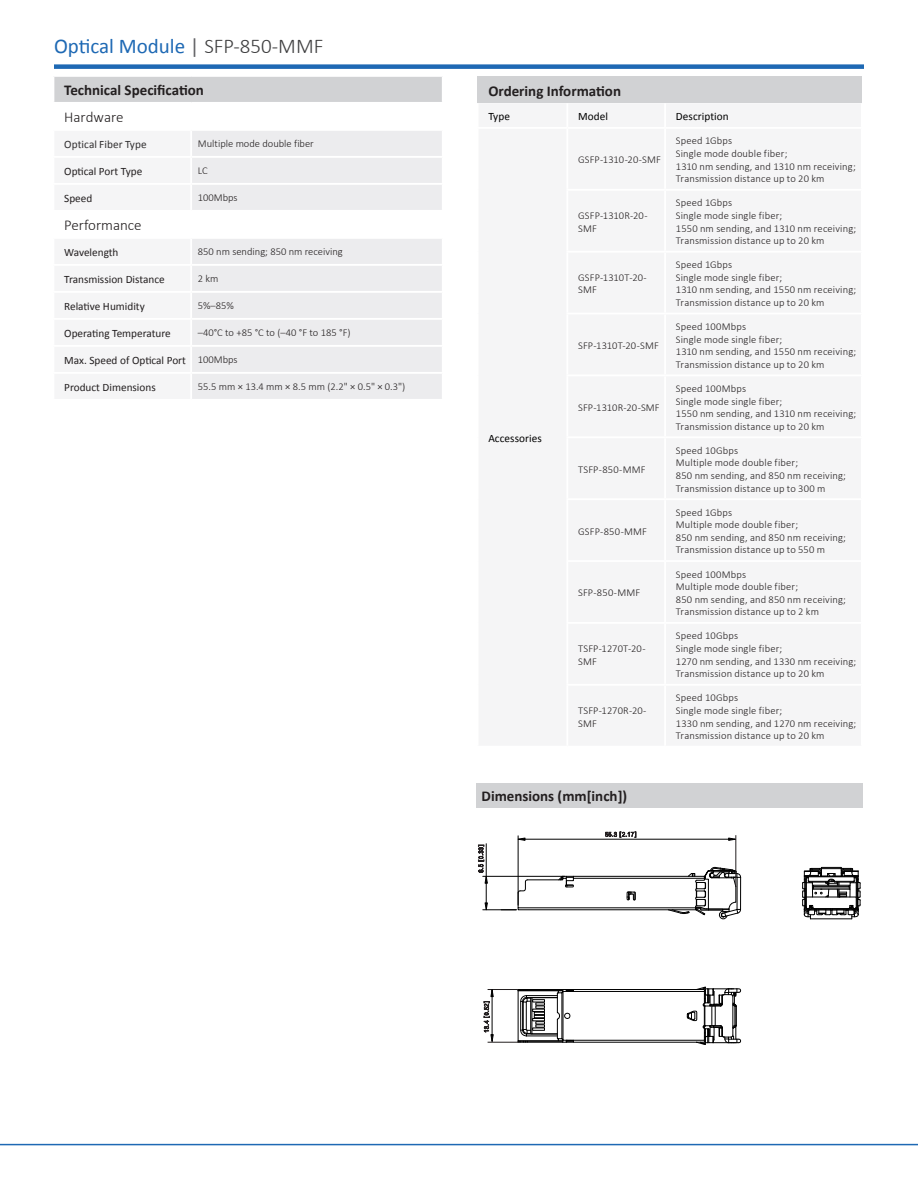
<style>
.page{position:relative;width:918px;height:1188px;background:#fff}
.page>*{position:absolute;margin:0;border:0;box-sizing:border-box;transform-origin:0 0}
.t1{font:21px "Calibri";color:#1e69b4}
.t2{font:700 15px "Calibri";color:#231f20}
.表格大类{font:300 15px "Calibri";color:#231f20}
.t3{font:11.25px "Calibri";color:#231f20}
.表格内标题{font:11.25px "Calibri";letter-spacing:.005em;color:#000}
.t4{font:11.25px "Calibri";letter-spacing:.005em;color:#312f30}
.表格正文{font:300 10.5px/12.6px "Calibri";letter-spacing:.015em;color:#231f20}
.s1{color:#636366}
.s2{font-weight:300;color:#3e3e3f}
</style>
<div class="page">
<div style="left:54px;top:64px;width:810px;height:5px;background:#1e69b4"></div>
<hr style="left:0;top:1144px;width:918px;height:1px;background:#1e69b4">
<div style="left:53px;top:76px;width:390px;height:27px;background:#d1d2d4"></div>
<div style="left:192px;top:131px;width:250px;height:268px;background:#ececee"></div>
<div style="left:53px;top:211px;width:390px;height:27px;background:#fff"></div>
<hr style="left:191px;top:210px;width:253px;height:2px;background:#fff">
<hr style="left:52px;top:75px;width:139px;height:2px;background:#fff">
<hr style="left:191px;top:75px;width:253px;height:2px;background:#fff">
<hr style="left:52px;top:77px;width:2px;height:25px;background:#fff">
<hr style="left:442px;top:77px;width:2px;height:25px;background:#fff">
<hr style="left:52px;top:102px;width:139px;height:2px;background:#fff">
<hr style="left:191px;top:102px;width:253px;height:2px;background:#fff">
<hr style="left:191px;top:156px;width:253px;height:2px;background:#fff">
<hr style="left:191px;top:183px;width:253px;height:2px;background:#fff">
<hr style="left:191px;top:237px;width:253px;height:2px;background:#fff">
<hr style="left:191px;top:264px;width:253px;height:2px;background:#fff">
<hr style="left:191px;top:291px;width:253px;height:2px;background:#fff">
<hr style="left:191px;top:318px;width:253px;height:2px;background:#fff">
<hr style="left:191px;top:345px;width:253px;height:2px;background:#fff">
<hr style="left:191px;top:372px;width:253px;height:2px;background:#fff">
<div style="left:476px;top:783px;width:386px;height:24px;background:#d1d2d4"></div>
<svg style="left:518px;top:987px;width:223px;height:58px"></svg>
<svg style="left:501px;top:867px;width:240px;height:53px"></svg>
<hr style="left:483px;top:876px;width:82px;height:1px;background:#000">
<hr style="left:483px;top:910px;width:33px;height:1px;background:#000">
<hr style="left:486px;top:844px;width:1px;height:59px;background:#000">
<svg style="left:478px;top:845px;width:10px;height:38px"></svg>
<svg style="left:485px;top:903px;width:3px;height:8px"></svg>
<hr style="left:518px;top:836px;width:1px;height:69px;background:#000">
<hr style="left:525px;top:839px;width:204px;height:1px;background:#000">
<svg style="left:729px;top:838px;width:7px;height:2px"></svg>
<svg style="left:517px;top:838px;width:8px;height:2px"></svg>
<hr style="left:810px;top:919px;width:42px;height:1px;background:#000">
<svg style="left:802px;top:867px;width:59px;height:52px"></svg>
<hr style="left:736px;top:835px;width:1px;height:52px;background:#231f20">
<svg style="left:605px;top:832px;width:31px;height:5px"></svg>
<hr style="left:488px;top:989px;width:30px;height:1px;background:#231f20">
<hr style="left:488px;top:1042px;width:30px;height:1px;background:#231f20">
<svg style="left:484px;top:989px;width:9px;height:53px"></svg>
<div style="left:478px;top:76px;width:384px;height:27px;background:#d1d2d4"></div>
<p class="t1" style="left:54px;top:33px;width:271px">Optical Module <span class="s1">|</span> <span class="s2">SFP-850-MMF</span></p>
<p class="t2" style="left:64px;top:80px;width:141px">Technical Specification</p>
<p class="表格大类" style="left:64px;top:108px;width:61px">Hardware</p>
<p class="t4" style="left:64px;top:137px;width:84px">Optical Fiber Type</p>
<p class="表格正文" style="left:198px;top:137px;width:118px">Multiple mode double fiber</p>
<p class="t3" style="left:64px;top:164px;width:80px">Optical Port Type</p>
<p class="表格正文" style="left:198px;top:164px;width:11px">LC</p>
<p class="t3" style="left:64px;top:191px;width:30px">Speed</p>
<p class="表格正文" style="left:198px;top:191px;width:41px">100Mbps</p>
<p class="表格大类" style="left:64px;top:216px;width:79px">Performance</p>
<p class="t3" style="left:64px;top:245px;width:56px">Wavelength</p>
<p class="表格正文" style="left:198px;top:245px;width:146px">850 nm sending; 850 nm receiving</p>
<p class="t3" style="left:64px;top:272px;width:102px">Transmission Distance</p>
<p class="表格正文" style="left:198px;top:272px;width:22px">2 km</p>
<p class="t3" style="left:64px;top:299px;width:82px">Relative Humidity</p>
<p class="表格正文" style="left:198px;top:299px;width:38px">5%–85%</p>
<p class="t3" style="left:64px;top:326px;width:108px">Operating Temperature</p>
<p class="表格正文" style="left:198px;top:326px;width:154px">–40°C to +85 °C to (–40 °F to 185 °F)</p>
<p class="t3" style="left:64px;top:353px;width:123px">Max. Speed of Optical Port</p>
<p class="表格正文" style="left:198px;top:353px;width:41px">100Mbps</p>
<p class="t3" style="left:64px;top:380px;width:93px">Product Dimensions</p>
<p class="表格正文" style="left:198px;top:380px;width:209px">55.5 mm × 13.4 mm × 8.5 mm (2.2" × 0.5" × 0.3")</p>
<p class="t2" style="left:488px;top:81px;width:134px">Ordering Information</p>
<p class="表格内标题" style="left:488px;top:110px;width:23px">Type</p>
<p class="表格内标题" style="left:578px;top:110px;width:31px">Model</p>
<p class="表格内标题" style="left:676px;top:110px;width:54px">Description</p>
<p class="表格内标题" style="left:488px;top:431px;width:55px">Accessories</p>
<p class="表格正文" style="left:578px;top:153px;width:84px">GSFP-1310-20-SMF</p>
<p class="表格正文" style="left:578px;top:209px;width:71px">GSFP-1310R-20-<br>SMF</p>
<p class="表格正文" style="left:578px;top:271px;width:70px">GSFP-1310T-20-<br>SMF</p>
<p class="表格正文" style="left:578px;top:339px;width:82px">SFP-1310T-20-SMF</p>
<p class="表格正文" style="left:578px;top:401px;width:83px">SFP-1310R-20-SMF</p>
<p class="表格正文" style="left:578px;top:463px;width:69px">TSFP-850-MMF</p>
<p class="表格正文" style="left:578px;top:525px;width:70px">GSFP-850-MMF</p>
<p class="表格正文" style="left:578px;top:587px;width:64px">SFP-850-MMF</p>
<p class="表格正文" style="left:578px;top:642px;width:69px">TSFP-1270T-20-<br>SMF</p>
<p class="表格正文" style="left:578px;top:704px;width:70px">TSFP-1270R-20-<br>SMF</p>
<p class="表格正文" style="left:676px;top:135px;width:181px">Speed 1Gbps<br>Single mode double fiber;<br>1310 nm sending, and 1310 nm receiving;<br>Transmission distance up to 20 km</p>
<p class="表格正文" style="left:676px;top:196px;width:182px">Speed 1Gbps<br>Single mode single fiber;<br>1550 nm sending, and 1310 nm receiving;<br>Transmission distance up to 20 km</p>
<p class="表格正文" style="left:676px;top:258px;width:182px">Speed 1Gbps<br>Single mode single fiber;<br>1310 nm sending, and 1550 nm receiving;<br>Transmission distance up to 20 km</p>
<p class="表格正文" style="left:676px;top:320px;width:182px">Speed 100Mbps<br>Single mode single fiber;<br>1310 nm sending, and 1550 nm receiving;<br>Transmission distance up to 20 km</p>
<p class="表格正文" style="left:676px;top:382px;width:182px">Speed 100Mbps<br>Single mode single fiber;<br>1550 nm sending, and 1310 nm receiving;<br>Transmission distance up to 20 km</p>
<p class="表格正文" style="left:676px;top:444px;width:172px">Speed 10Gbps<br>Multiple mode double fiber;<br>850 nm sending, and 850 nm receiving;<br>Transmission distance up to 300 m</p>
<p class="表格正文" style="left:676px;top:506px;width:172px">Speed 1Gbps<br>Multiple mode double fiber;<br>850 nm sending, and 850 nm receiving;<br>Transmission distance up to 550 m</p>
<p class="表格正文" style="left:676px;top:568px;width:172px">Speed 100Mbps<br>Multiple mode double fiber;<br>850 nm sending, and 850 nm receiving;<br>Transmission distance up to 2 km</p>
<p class="表格正文" style="left:676px;top:630px;width:182px">Speed 10Gbps<br>Single mode single fiber;<br>1270 nm sending, and 1330 nm receiving;<br>Transmission distance up to 20 km</p>
<p class="表格正文" style="left:676px;top:691px;width:182px">Speed 10Gbps<br>Single mode single fiber;<br>1330 nm sending, and 1270 nm receiving;<br>Transmission distance up to 20 km</p>
<p class="t2" style="left:482px;top:786px;width:147px">Dimensions (mm[inch])</p>
</div>
